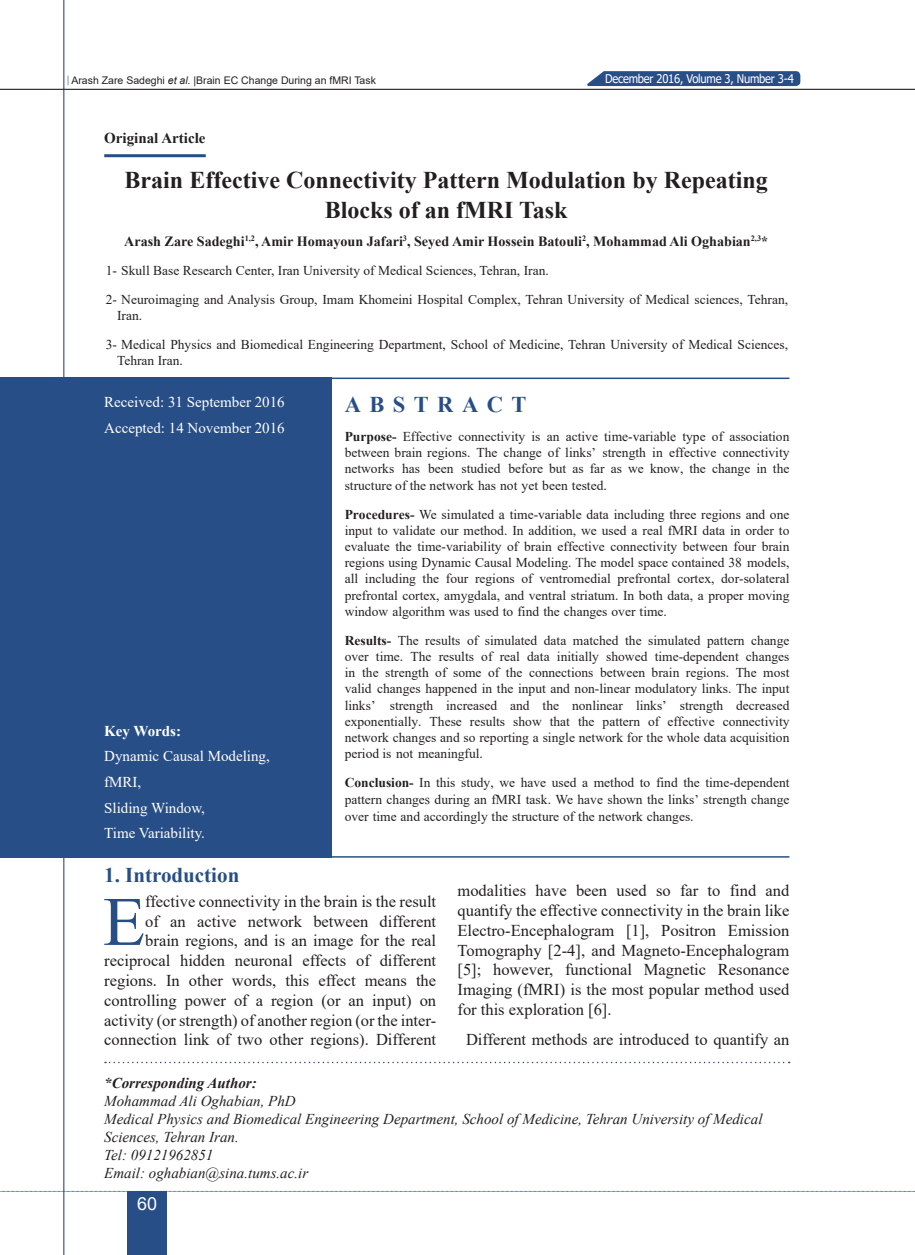
<style>
.page{position:relative;width:915px;height:1255px;background:#fff}
.page>*{position:absolute;margin:0;border:0;box-sizing:border-box;transform-origin:0 0}
.bodytext{font:69.3px "Times New Roman";color:#284e87}
.maintitr{font:700 24px/30px "Times New Roman";color:#231f20;text-align:center}
.abstract{font:700 22.5px "Times New Roman";letter-spacing:.375em;color:#284e87}
.titr{font:700 21px "Times New Roman";color:#284e87}
.t1{font:18px "Arial";color:#fff}
.bodytext-2{font:16.5px/19.8px "Times New Roman";color:#231f20;text-align:right}
.t2{font:italic 15px/18px "Times New Roman";color:#231f20}
.keyword{font:15px "Times New Roman";color:#fff}
.t3{font:italic 700 15px "Times New Roman";color:#231f20}
.t4{font:700 15px "Times New Roman";color:#231f20}
.keyword-2{font:700 15px "Times New Roman";color:#fff}
.writer{font:700 14.1px "Times New Roman";color:#231f20}
.abstract-2{font:13.5px/16.2px "Times New Roman";color:#231f20;text-align:justify}
.t5{font:12px "Tahoma";letter-spacing:-.02em;color:#fff;scale:.93 1}
.t6{font:10.5px "Arial";color:#231f20}
.s1{font-family:"Times New Roman"}
.s2{font-style:italic}
.s3{font-weight:700}
</style>
<div class="page">
<svg style="left:587px;top:71px;width:213px;height:15px;background:#31568c"></svg>
<svg style="left:2px;top:1190px;width:913px;height:1px"></svg>
<hr style="left:63px;top:0;width:1px;height:1254px;background:#284e87">
<hr style="left:0;top:89px;width:914px;height:1px;background:#231f20">
<div style="left:128px;top:1191px;width:39px;height:63px;background:#284e87"></div>
<div style="left:0;top:377px;width:332px;height:480px;background:#284e87"></div>
<hr style="left:0;top:377px;width:789px;height:2px;background:#284e87">
<hr style="left:0;top:856px;width:789px;height:1px;background:#284e87">
<svg style="left:105px;top:1061px;width:684px;height:2px"></svg>
<hr style="left:104px;top:154px;width:102px;height:3px;background:#284e87">
<p class="t6" style="left:67px;top:73px;width:310px"><span class="s1">|</span> Arash Zare Sadeghi <span class="s2">et al.</span> |Brain EC Change During an fMRI Task</p>
<p class="t5" style="left:605px;top:70px;width:204px">December 2016, Volume 3, Number 3-4</p>
<p class="t4" style="left:104px;top:127px;width:103px">Original Article</p>
<p class="maintitr" style="left:125px;top:164px;width:644px">Brain Effective Connectivity Pattern Modulation by Repeating<br>Blocks of an fMRI Task</p>
<p class="writer" style="left:124px;top:231px;width:645px">Arash Zare Sadeghi<sup>1,2</sup>, Amir Homayoun Jafari<sup>3</sup>, Seyed Amir Hossein Batouli<sup>2</sup>, Mohammad Ali Oghabian<sup>2,3</sup>*</p>
<p class="abstract-2" style="left:106px;top:262px;width:444px">1- Skull Base Research Center, Iran University of Medical Sciences, Tehran, Iran.</p>
<p class="abstract-2" style="left:117px;top:291px;width:672px;text-indent:-11px">2- Neuroimaging and Analysis Group, Imam Khomeini Hospital Complex, Tehran University of Medical sciences, Tehran,<br>Iran.</p>
<p class="abstract-2" style="left:117px;top:336px;width:672px;text-indent:-11px">3- Medical Physics and Biomedical Engineering Department, School of Medicine, Tehran University of Medical Sciences,<br>Tehran Iran.</p>
<p class="keyword" style="left:104px;top:391px;width:182px">Received: 31 September 2016</p>
<p class="keyword" style="left:104px;top:417px;width:182px">Accepted: 14 November 2016</p>
<p class="abstract" style="left:344px;top:388px;width:183px">ABSTRACT</p>
<p class="abstract-2" style="left:344px;top:428px;width:446px"><span class="s3">Purpose-</span> Effective connectivity is an active time-variable type of association between brain regions. The change of links’ strength in effective connectivity networks has been studied before but as far as we know, the change in the structure of the network has not yet been tested.</p>
<p class="abstract-2" style="left:344px;top:505px;width:446px"><span class="s3">Procedures-</span> We simulated a time-variable data including three regions and one input to validate our method. In addition, we used a real fMRI data in order to evaluate the time-variability of brain effective connectivity between four brain regions using Dynamic Causal Modeling. The model space contained 38 models, all including the four regions of ventromedial prefrontal cortex, dor-solateral prefrontal cortex, amygdala, and ventral striatum. In both data, a proper moving window algorithm was used to find the changes over time.</p>
<p class="abstract-2" style="left:344px;top:631px;width:446px"><span class="s3">Results-</span> The results of simulated data matched the simulated pattern change over time. The results of real data initially showed time-dependent changes in the strength of some of the connections between brain regions. The most valid changes happened in the input and non-linear modulatory links. The input links’ strength increased and the nonlinear links’ strength decreased exponentially. These results show that the pattern of effective connectivity network changes and so reporting a single network for the whole data acquisition period is not meaningful.</p>
<p class="abstract-2" style="left:344px;top:773px;width:446px;line-height:17.1px"><span class="s3">Conclusion-</span> In this study, we have used a method to find the time-dependent pattern changes during an fMRI task. We have shown the links’ strength change over time and accordingly the structure of the network changes.</p>
<p class="keyword-2" style="left:104px;top:720px;width:78px">Key Words:</p>
<p class="keyword" style="left:104px;top:745px;width:167px">Dynamic Causal Modeling,</p>
<p class="keyword" style="left:104px;top:771px;width:39px">fMRI,</p>
<p class="keyword" style="left:104px;top:796px;width:102px">Sliding Window,</p>
<p class="keyword" style="left:104px;top:822px;width:102px">Time Variability.</p>
<p class="titr" style="left:104px;top:859px;width:136px">1. Introduction</p>
<p class="bodytext" style="left:103px;top:872px;width:44px">E</p>
<p class="bodytext-2" style="left:104px;top:890px;width:333px">ffective connectivity in the brain is the result<br>of an active network between different<br>brain regions, and is an image for the real reciprocal hidden neuronal effects of different regions. In other words, this effect means the controlling power of a region (or an input) on activity (or strength) of another region (or the inter&shy;connection link of two other regions). Different</p>
<p class="bodytext-2" style="left:457px;top:880px;width:333px;text-align:justify">modalities have been used so far to find and quantify the effective connectivity in the brain like Electro-Encephalogram [1], Positron Emission Tomography [2-4], and Magneto-Encephalogram [5]; however, functional Magnetic Resonance Imaging (fMRI) is the most popular method used for this exploration [6].</p>
<p class="bodytext-2" style="left:466px;top:1029px;width:325px">Different methods are introduced to quantify an</p>
<p class="t3" style="left:104px;top:1072px;width:154px">*Corresponding Author:</p>
<p class="t2" style="left:104px;top:1091px;width:193px">Mohammad Ali Oghabian, PhD</p>
<p class="t2" style="left:104px;top:1109px;width:659px">Medical Physics and Biomedical Engineering Department, School of Medicine, Tehran University of Medical<br>Sciences, Tehran Iran.</p>
<p class="t2" style="left:104px;top:1145px;width:111px">Tel: 09121962851</p>
<p class="t2" style="left:104px;top:1163px;width:205px">Email: oghabian@sina.tums.ac.ir</p>
<p class="t1" style="left:137px;top:1191px;width:22px">60</p>
</div>
